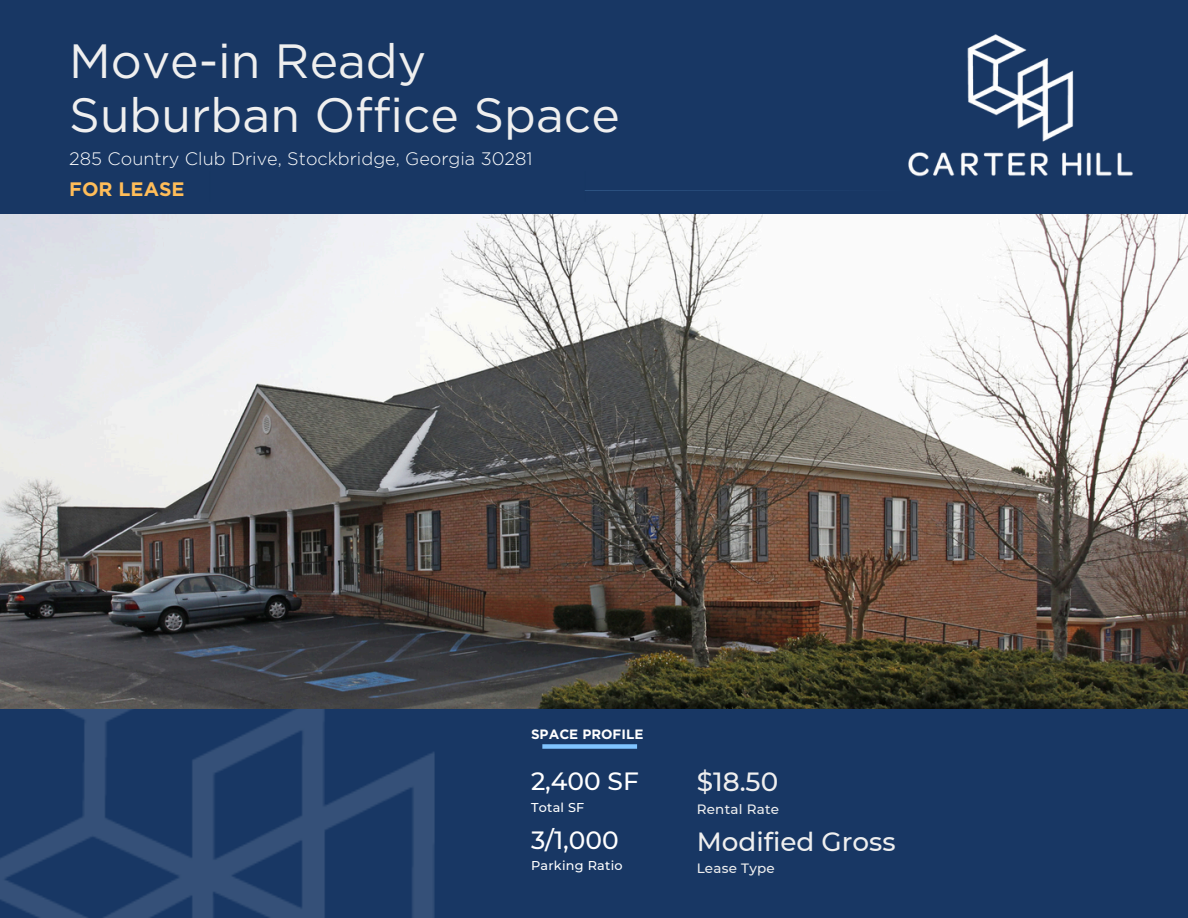
<style>
.page{position:relative;width:1188px;height:918px;background:#183764}
.page>*{position:absolute;margin:0;border:0;box-sizing:border-box;transform-origin:0 0}
.t1{font:48px/54px "Gotham";color:#efefef}
.t2{font:500 26.25px "Montserrat";color:#efefef}
.t3{font:500 24.9px "Montserrat";color:#fff}
.t4{font:700 19.5px "Gotham";color:#ffbd59}
.t5{font:300 18px "Gotham";color:#fff}
.t6{font:500 13.5px "Montserrat";letter-spacing:.02em;color:#efefef}
.t7{font:700 13.5px "Gotham";color:#fff}
.t8{font:500 12.75px "Montserrat";letter-spacing:.02em;color:#fff}
</style>
<div class="page">
<hr style="left:563px;top:191px;width:624px;height:1px;background:#80c4ff">
<img style="left:859px;top:34px;width:328px;height:158px">
<img style="left:0;top:709px;width:638px;height:209px">
<div style="left:542px;top:744px;width:95px;height:5px;background:#80c4ff"></div>
<img style="left:0;top:215px;width:1188px;height:494px">
<p class="t1" style="left:69px;top:34px;width:552px">Move-in Ready<br>Suburban Office Space</p>
<p class="t5" style="left:69px;top:147px;width:465px">285 Country Club Drive, Stockbridge, Georgia 30281</p>
<p class="t4" style="left:69px;top:177px;width:117px">FOR LEASE</p>
<h4 class="t7" style="left:531px;top:726px;width:114px">SPACE PROFILE</h4>
<h5 class="t3" style="left:531px;top:766px;width:109px">2,400 SF</h5>
<p class="t8" style="left:531px;top:799px;width:55px">Total SF</p>
<p class="t3" style="left:531px;top:825px;width:89px">3/1,000</p>
<p class="t8" style="left:531px;top:858px;width:93px">Parking Ratio</p>
<p class="t2" style="left:697px;top:766px;width:83px">$18.50</p>
<p class="t6" style="left:697px;top:801px;width:84px">Rental Rate</p>
<p class="t2" style="left:697px;top:825px;width:200px">Modified Gross</p>
<p class="t6" style="left:697px;top:860px;width:80px">Lease Type</p>
</div>
